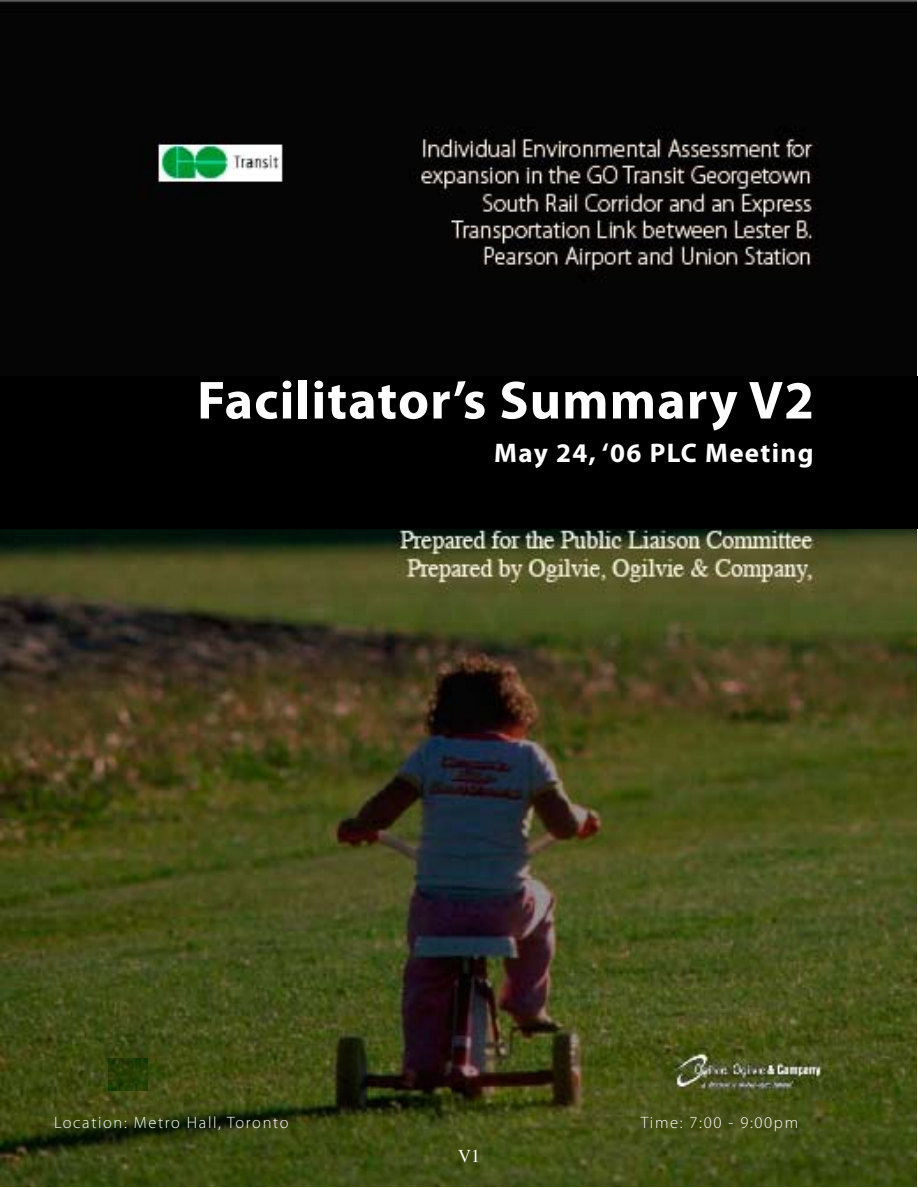
<style>
.page{position:relative;width:918px;height:1188px;background:#fff}
.page>*{position:absolute;margin:0;border:0;box-sizing:border-box;transform-origin:0 0}
.t1{font:700 54px "Myriad Pro";letter-spacing:.02em;color:#fff}
.t2{font:700 27px "Myriad Pro";letter-spacing:.05em;color:#fff}
.t3{font:18px "Times";color:#fff}
.t4{font:300 16.5px "Myriad Pro";letter-spacing:.1em;color:#fff}
</style>
<div class="page">
<img style="left:0;top:0;width:916px;height:1186px">
<div style="left:0;top:376px;width:918px;height:153px;background:#000"></div>
<img style="left:108px;top:1059px;width:40px;height:31px">
<h1 class="t1" style="left:197px;top:365px;width:618px">Facilitator’s Summary V2</h1>
<h2 class="t2" style="left:494px;top:435px;width:321px">May 24, ‘06 PLC Meeting</h2>
<p class="t4" style="left:54px;top:1113px;width:236px">Location: Metro Hall, Toronto</p>
<p class="t4" style="left:641px;top:1113px;width:159px">Time: 7:00 - 9:00pm</p>
<p class="t3" style="left:458px;top:1139px;width:23px">V1</p>
</div>
